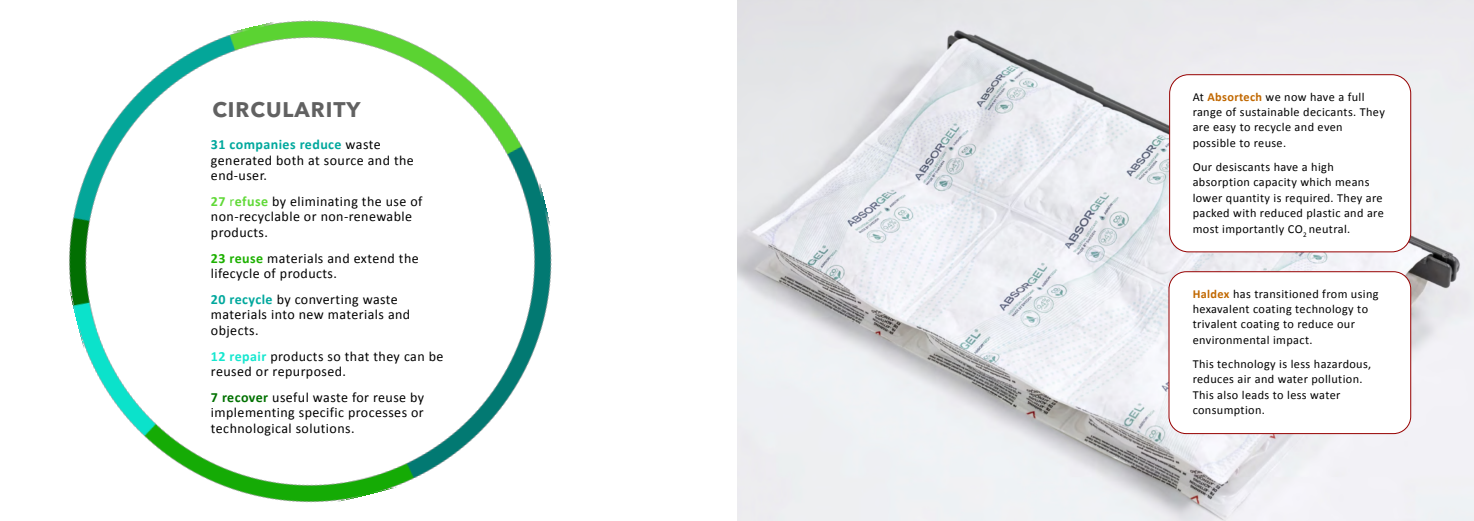
<style>
.page{position:relative;width:1474px;height:521px;background:#fff}
.page>*{position:absolute;margin:0;border:0;box-sizing:border-box;transform-origin:0 0}
.t1{font:700 21px "Avenir Next LT Pro";letter-spacing:.045em;color:rgb(0 0 0/.62)}
.t2{font:14px/15.4px "Calibri";letter-spacing:.03em;color:#000}
.t3{font:12.25px/15.4px "Calibri";letter-spacing:.03em;color:#000}
.s1{font-weight:700;color:#c16800}
.s2{font-weight:700;color:#00a89d}
.s3{font-weight:700;color:#60d937}
.s4{color:#60d937}
.s5{font-weight:700;color:#1db100}
.s6{font-weight:700;color:#16e7cf}
.s7{font-weight:700;color:#017100}
</style>
<div class="page">
<img style="left:737px;top:0;width:736px;height:521px">
<img style="left:68px;top:20px;width:484px;height:483px">
<div style="left:1169px;top:75px;width:241px;height:177px;background:#fff;border:1px solid #960000;border-radius:19px"></div>
<div style="left:1168px;top:272px;width:242px;height:162px;background:#fff;border:1px solid #960000;border-radius:17px"></div>
<h1 class="t1" style="left:212px;top:101px;width:149px">CIRCULARITY</h1>
<p class="t3" style="left:1192px;top:90px;width:194px">At <span class="s1">Absortech</span> we now have a full range of sustainable decicants. They are easy to recycle and even possible to reuse.</p>
<p class="t3" style="left:1192px;top:160px;width:193px">Our desiscants have a high absorption capacity which means lower quantity is required. They are packed with reduced plastic and are most importantly CO<sub>2</sub> neutral.</p>
<p class="t2" style="left:211px;top:138px;width:204px"><span class="s2">31 companies reduce</span> waste generated both at source and the end-user.</p>
<p class="t2" style="left:211px;top:195px;width:213px"><span class="s3">27</span> <span class="s4">r</span><span class="s3">efuse</span> by eliminating the use of non-recyclable or non-renewable products.</p>
<p class="t2" style="left:211px;top:251px;width:209px"><span class="s5">23 reuse</span> materials and extend the lifecycle of products.</p>
<p class="t2" style="left:211px;top:293px;width:201px"><span class="s2">20 recycle</span> by converting waste materials into new materials and objects.</p>
<p class="t2" style="left:211px;top:349px;width:234px"><span class="s6">12 repair</span> products so that they can be reused or repurposed.</p>
<p class="t2" style="left:211px;top:391px;width:215px;text-align:justify"><span class="s7">7 recover</span> useful waste for reuse by implementing specific processes or technological solutions.</p>
<p class="t3" style="left:1192px;top:287px;width:187px"><span class="s1">Haldex</span> has transitioned from using hexavalent coating technology to trivalent coating to reduce our environmental impact.</p>
<p class="t3" style="left:1192px;top:357px;width:180px">This technology is less hazardous, reduces air and water pollution.<br>This also leads to less water consumption.</p>
</div>
